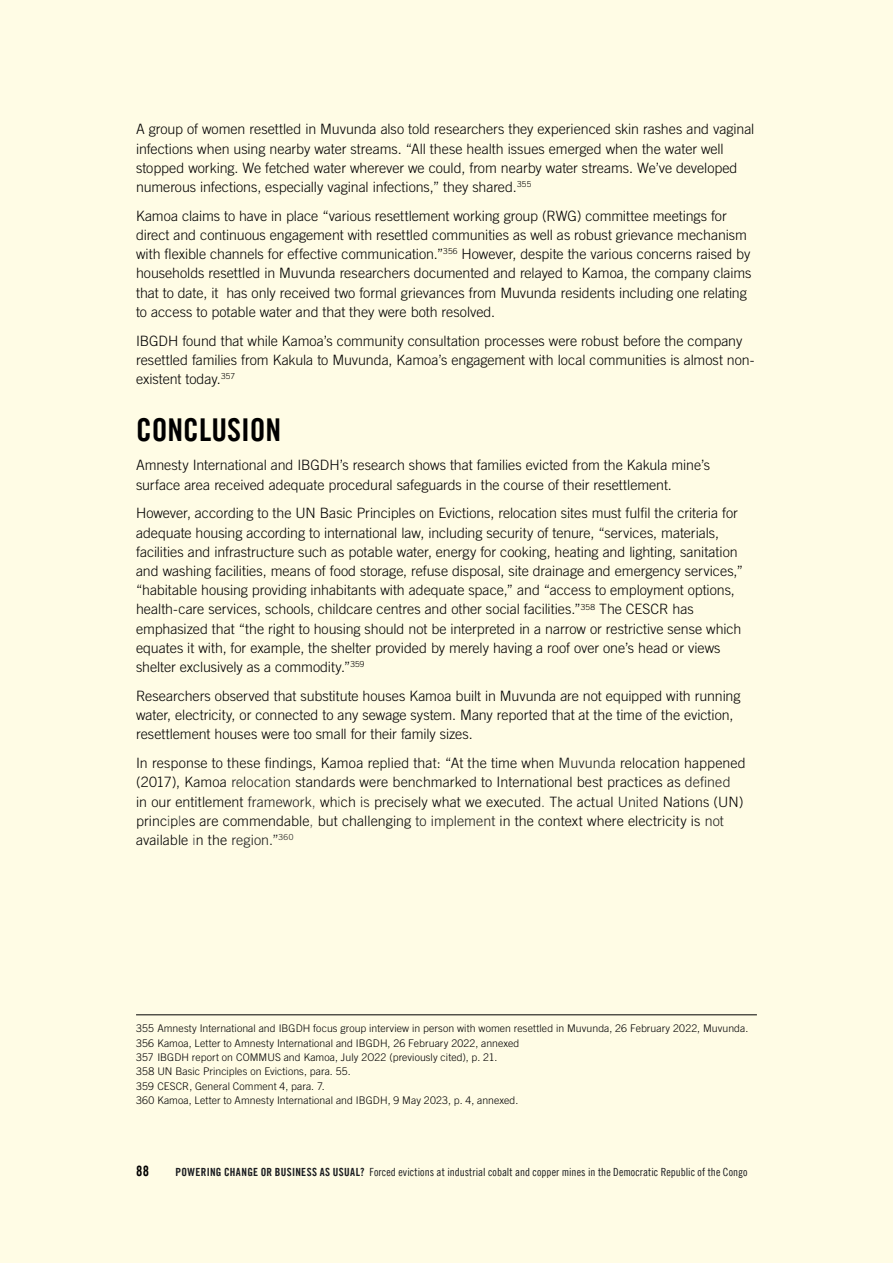
<style>
.page{position:relative;width:893px;height:1263px;background:#fffce5}
.page>*{position:absolute;margin:0;border:0;box-sizing:border-box;transform-origin:0 0}
.h2-3{font:31.5px "Amnesty Trade Gothic Bd Cn 20";color:#000}
.body_text{font:300 14.25px/19.2px "Amnesty Trade Gothic";letter-spacing:-.005em;color:#000}
.t1{font:14.25px "Amnesty Trade Gothic Bd Cn 20";color:#000}
.t2{font:11.25px "Amnesty Trade Gothic Cn 18";letter-spacing:.005em;color:#1b1d21}
.new_footnotes{font:300 10.5px "Amnesty Trade Gothic";letter-spacing:.01em;color:#000}
.s1{color:#1a1a1a}
.s2{color:#4d4d4d}
.s3{font-family:"Amnesty Trade Gothic Bd Cn 20"}
</style>
<div class="page">
<hr style="left:136px;top:1014px;width:621px;height:1px;background:#000">
<p class="body_text" style="left:136px;top:120px;width:620px">A group of women resettled in Muvunda also told researchers they experienced skin rashes and vaginal infections when using nearby water streams. “All these health issues emerged when the water well stopped working. We fetched water wherever we could, from nearby water streams. We’ve developed numerous infections, especially vaginal infections,” they shared.<sup>355</sup></p>
<p class="body_text" style="left:136px;top:206px;width:617px">Kamoa claims to have in place “various resettlement working group (RWG) committee meetings for direct and continuous engagement with resettled communities as well as robust grievance mechanism with flexible channels for effective communication.”<sup>356</sup> However, despite the various concerns raised by households resettled in Muvunda researchers documented and relayed to Kamoa, the company claims that to date, it has only received two formal grievances from Muvunda residents including one relating to access to potable water and that they were both resolved.</p>
<p class="body_text" style="left:136px;top:331px;width:620px">IBGDH found that while Kamoa’s community consultation processes were robust before the company resettled families from Kakula to Muvunda, Kamoa’s engagement with local communities is almost non&shy;existent today.<sup>357</sup></p>
<p class="h2-3" style="left:136px;top:411px;width:147px">CONCLUSION</p>
<p class="body_text" style="left:136px;top:456px;width:575px">Amnesty International and IBGDH’s research shows that families evicted from the Kakula mine’s surface area received adequate procedural safeguards in the course of their resettlement.</p>
<p class="body_text" style="left:136px;top:504px;width:608px">However, according to the UN Basic Principles on Evictions, relocation sites must fulfil the criteria for adequate housing according to international law, including security of tenure, “services, materials, facilities and infrastructure such as potable water, energy for cooking, heating and lighting, sanitation and washing facilities, means of food storage, refuse disposal, site drainage and emergency services,” “habitable housing providing inhabitants with adequate space,” and “access to employment options, health-care services, schools, childcare centres and other social facilities.”<sup>358</sup> The CESCR has emphasized that “the right to housing should not be interpreted in a narrow or restrictive sense which equates it with, for example, the shelter provided by merely having a roof over one’s head or views shelter exclusively as a commodity.”<sup>359</sup></p>
<p class="body_text" style="left:136px;top:686px;width:606px">Researchers observed that substitute houses Kamoa built in Muvunda are not equipped with running water, electricity, or connected to any sewage system. Many reported that at the time of the eviction, resettlement houses were too small for their family sizes.</p>
<p class="body_text" style="left:136px;top:753px;width:611px">In response to these findings, Kamoa replied that: “At the time when <span class="s1">Muvunda</span> relocation happened (2017), Kamoa <span class="s1">relocation</span> standards were benchmarked to International best practices as <span class="s1">defined<br></span>in our entitlement <span class="s1">framework</span><span class="s2">,</span> wh<span class="s2">i</span>ch <span class="s1">is</span> precisely what we executed<span class="s2">.</span> The actual <span class="s1">United</span> Nations (UN) princ<span class="s2">i</span>p<span class="s2">l</span>es are commendable<span class="s2">,</span> but challenging <span class="s1">to implement</span> in the context where electricity is <span class="s1">not </span>available <span class="s2">i</span>n the <span class="s1">region.”</span><sup>360</sup></p>
<p class="new_footnotes" style="left:136px;top:1022px;width:614px">355 Amnesty International and IBGDH focus group interview in person with women resettled in Muvunda, 26 February 2022, Muvunda.</p>
<p class="new_footnotes" style="left:136px;top:1036px;width:385px">356 Kamoa, Letter to Amnesty International and IBGDH, 26 February 2022, annexed</p>
<p class="new_footnotes" style="left:136px;top:1051px;width:363px">357 IBGDH report on COMMUS and Kamoa, July 2O22 (previously cited), p. 21.</p>
<p class="new_footnotes" style="left:136px;top:1065px;width:216px">358 UN Basic Principles on Evictions, para. 55.</p>
<p class="new_footnotes" style="left:136px;top:1080px;width:190px">359 CESCR, General Comment 4, para. 7.</p>
<p class="new_footnotes" style="left:136px;top:1094px;width:384px">360 Kamoa, Letter to Amnesty International and IBGDH, 9 May 2023, p. 4, annexed.</p>
<p class="t1" style="left:136px;top:1162px;width:15px">88</p>
<p class="t2" style="left:175px;top:1165px;width:574px"><span class="s3">POWERING CHANGE OR BUSINESS AS USUAL?</span> Forced evictions at industrial cobalt and copper mines in the Democratic Republic of the Congo</p>
</div>
